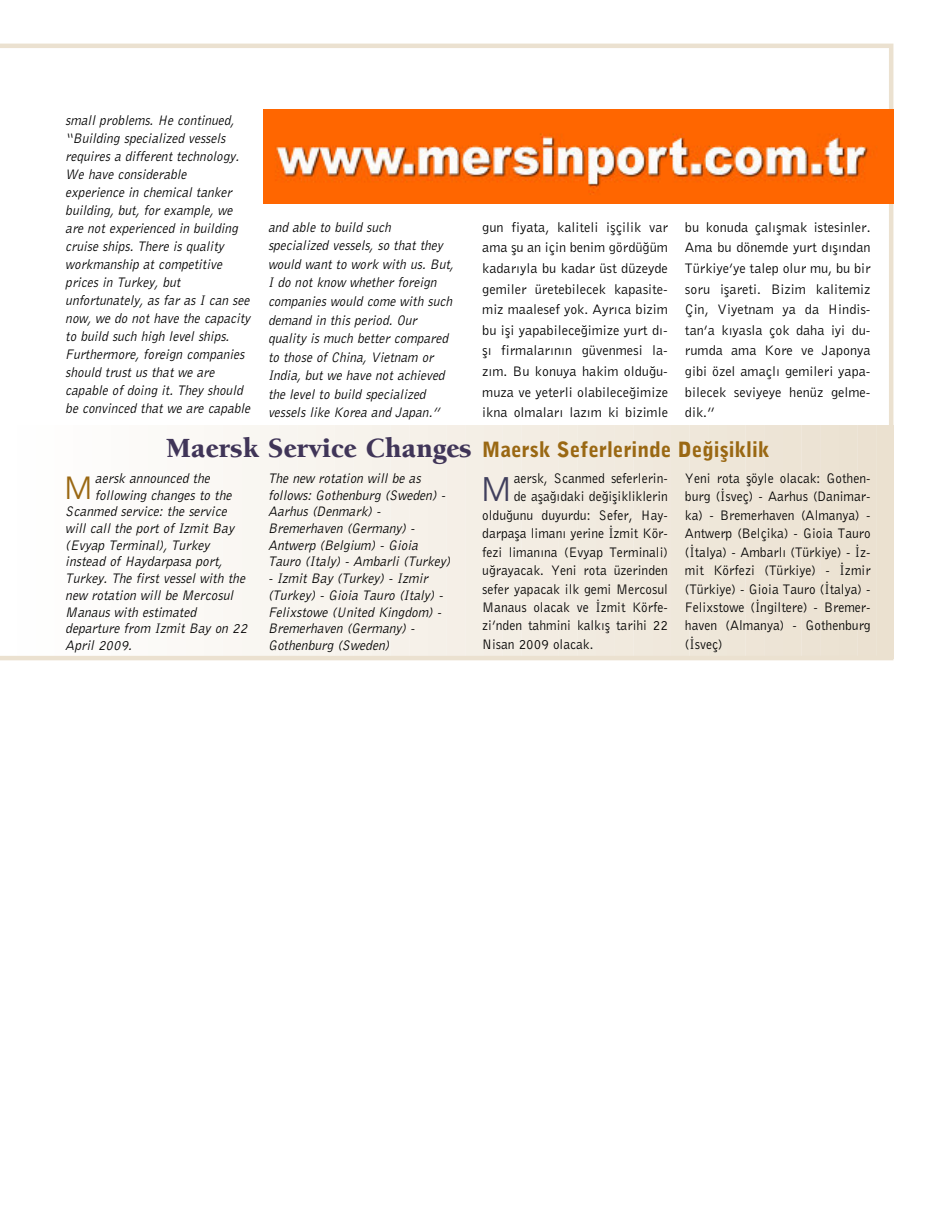
<style>
.page{position:relative;width:936px;height:1212px;background:#fff}
.page>*{position:absolute;margin:0;border:0;box-sizing:border-box;transform-origin:0 0}
.t1{font:32.4px "Avant Gar Turk";color:#403f5d;scale:.95 1}
.t2{font:30.45px "Avant Gar Turk";color:#9a6813;scale:.95 1}
.t3{font:21px "Bell Gothic BT Black Ti";color:#9a6813}
.t4{font:14.25px/18px "Bell Gothic BT Elek Italic Ti";color:#000;scale:.94 1}
.t5{font:14.25px/18.5px "Bell Gothic BT Roman Ti";color:#000;text-align:justify;scale:.95 1}
.t6{font:14.25px/20.5px "Bell Gothic BT Roman Ti";color:#000;text-align:justify}
.t7{font:14.25px/16.6px "Bell Gothic BT Elek Italic Ti";color:#000;scale:.95 1}
.s1{font-family:"Berkeley T Black";font-size:28.5px;color:#403558}
</style>
<div class="page">
<svg style="left:0;top:44px;width:893px;height:612px"></svg>
<img style="left:264px;top:110px;width:629px;height:93px">
<hr style="left:0;top:656px;width:893px;height:4px;background:#ebe1d0">
<p class="t4" style="left:65px;top:111px;width:198px">small problems. He continued, “Building specialized vessels requires a different technology.<br>We have considerable<br>experience in chemical tanker building, but, for example, we are not experienced in building cruise ships. There is quality workmanship at competitive prices in Turkey, but unfortunately, as far as I can see now, we do not have the capacity to build such high level ships.<br>Furthermore, foreign companies should trust us that we are capable of doing it. They should be convinced that we are capable</p>
<p class="t4" style="left:268px;top:217px;width:199px;line-height:18.6px">and able to build such specialized vessels, so that they would want to work with us. But,<br>I do not know whether foreign companies would come with such demand in this period. Our quality is much better compared to those of China, Vietnam or<br>India, but we have not achieved the level to build specialized vessels like Korea and Japan.”</p>
<p class="t6" style="left:482px;top:216px;width:187px">gun fiyata, kaliteli iflçilik var ama flu an için benim gördü¤üm kadar›yla bu kadar üst düzeyde gemiler üretebilecek kapasite&shy;miz maalesef yok. Ayr›ca bizim bu ifli yapabilece¤imize yurt d›- fl› firmalar›n›n güvenmesi la&shy;z›m. Bu konuya hakim oldu¤u&shy;muza ve yeterli olabilece¤imize ikna olmalar› laz›m ki bizimle</p>
<p class="t6" style="left:685px;top:216px;width:187px">bu konuda çal›flmak istesinler.<br>Ama bu dönemde yurt d›fl›ndan Türkiye’ye talep olur mu, bu bir soru iflareti. Bizim kalitemiz Çin, Viyetnam ya da Hindis&shy;tan’a k›yasla çok daha iyi du&shy;rumda ama Kore ve Japonya gibi özel amaçl› gemileri yapa&shy;bilecek seviyeye henüz gelme&shy;dik.”</p>
<h3 class="t3" style="left:166px;top:436px;width:604px"><span class="s1">Maersk Service Changes</span> Maersk Seferlerinde De¤ifliklik</h3>
<h2 class="t2" style="left:65px;top:469px;width:29px">M</h2>
<p class="t7" style="left:95px;top:469px;width:122px">aersk announced the</p>
<p class="t7" style="left:95px;top:486px;width:145px">following changes to the</p>
<p class="t7" style="left:65px;top:503px;width:171px">Scanmed service: the service</p>
<p class="t7" style="left:65px;top:520px;width:179px">will call the port of Izmit Bay</p>
<p class="t7" style="left:65px;top:536px;width:153px">(Evyap Terminal), Turkey</p>
<p class="t7" style="left:65px;top:553px;width:167px">instead of Haydarpasa port,</p>
<p class="t7" style="left:65px;top:570px;width:191px">Turkey. The first vessel with the</p>
<p class="t7" style="left:65px;top:586px;width:178px">new rotation will be Mercosul</p>
<p class="t7" style="left:65px;top:603px;width:139px">Manaus with estimated</p>
<p class="t7" style="left:65px;top:620px;width:193px">departure from Izmit Bay on 22</p>
<p class="t7" style="left:65px;top:637px;width:72px">April 2009.</p>
<p class="t7" style="left:268px;top:469px;width:193px">The new rotation will be as follows: Gothenburg (Sweden) -<br>Aarhus (Denmark) -<br>Bremerhaven (Germany) -<br>Antwerp (Belgium) - Gioia<br>Tauro (Italy) - Ambarli (Turkey)</p>
<p class="t7" style="left:268px;top:570px;width:186px">- Izmit Bay (Turkey) - Izmir (Turkey) - Gioia Tauro (Italy) -<br>Felixstowe (United Kingdom) -<br>Bremerhaven (Germany) -<br>Gothenburg (Sweden)</p>
<h1 class="t1" style="left:482px;top:469px;width:31px">M</h1>
<p class="t5" style="left:513px;top:468px;width:164px">aersk, Scanmed seferlerin-</p>
<p class="t5" style="left:513px;top:487px;width:164px">de afla¤›daki de¤iflikliklerin</p>
<p class="t5" style="left:482px;top:505px;width:197px">oldu¤unu duyurdu: Sefer, Hay-</p>
<p class="t5" style="left:482px;top:524px;width:197px">darpafla liman› yerine ‹zmit Kör-</p>
<p class="t5" style="left:482px;top:542px;width:197px">fezi liman›na (Evyap Terminali)</p>
<p class="t5" style="left:482px;top:561px;width:197px">u¤rayacak. Yeni rota üzerinden</p>
<p class="t5" style="left:482px;top:579px;width:197px">sefer yapacak ilk gemi Mercosul</p>
<p class="t5" style="left:482px;top:598px;width:197px">Manaus olacak ve ‹zmit Körfe-</p>
<p class="t5" style="left:482px;top:616px;width:197px">zi’nden tahmini kalk›fl tarihi 22</p>
<p class="t5" style="left:482px;top:635px;width:119px">Nisan 2009 olacak.</p>
<p class="t5" style="left:685px;top:468px;width:197px">Yeni rota flöyle olacak: Gothen&shy;burg (‹sveç) - Aarhus (Danimar&shy;ka) - Bremerhaven (Almanya) - Antwerp (Belçika) - Gioia Tauro (‹talya) - Ambarl› (Türkiye) - ‹z&shy;mit Körfezi (Türkiye) - ‹zmir (Türkiye) - Gioia Tauro (‹talya) - Felixstowe (‹ngiltere) - Bremer&shy;haven (Almanya) - Gothenburg (‹sveç)</p>
</div>
